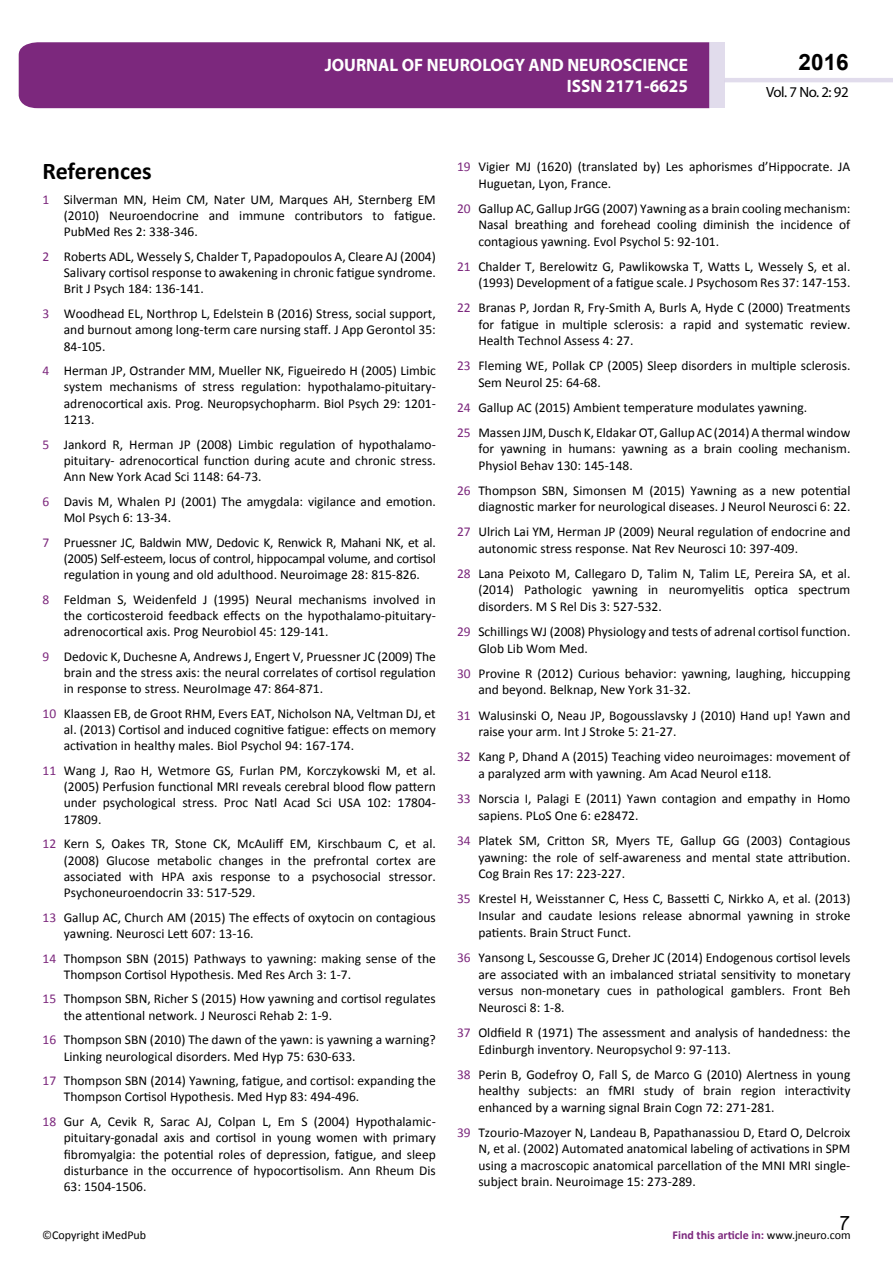
<style>
.page{position:relative;width:893px;height:1263px;background:#fff}
.page>*{position:absolute;margin:0;border:0;box-sizing:border-box;transform-origin:0 0}
.t1{font:25.5px "Tunga";color:#000}
.t2{font:700 24px "Calibri";color:#000}
.t3{font:700 22.5px "Arial";color:#000}
.t4{font:700 18px/21.6px "Myriad Pro";color:#fff;text-align:right;scale:.96 1}
.t5{font:14.85px "Myriad Pro";letter-spacing:-.03em;color:#000}
.t6{font:13.5px/16.2px "Calibri";color:#000;text-align:justify}
.t7{font:700 12px "Calibri";color:#7c287d}
.t8{font:12px "Calibri";color:#000}
.s1{color:#7c287d}
.s2{color:#221e1f}
.s3{font-weight:400;color:#000}
</style>
<div class="page">
<hr style="left:725px;top:78px;width:168px;height:4px;background:#e1dcec">
<div style="left:19px;top:42px;width:690px;height:66px;background:#7c287d"></div>
<div style="left:709px;top:42px;width:16px;height:66px;background:#e1dcec"></div>
<h3 class="t4" style="left:517px;top:53px;width:198px">ARCHIVOS DE MEDI INA<br>ISSN 1698-9465</h3>
<h3 class="t3" style="left:799px;top:47px;width:52px">2016</h3>
<h3 class="t4" style="left:325px;top:53px;width:380px">JOURNAL OF NEUROLOGY AND NEUROSCIENCE<br>ISSN 2171-6625</h3>
<p class="t5" style="left:766px;top:83px;width:84px">Vol. 7 No. 2: 92</p>
<h2 class="t2" style="left:43px;top:156px;width:111px">References</h2>
<p class="t6" style="left:64px;top:191px;width:374px;text-indent:-21px"><span class="s1">1</span> Silverman MN, Heim CM, Nater UM, Marques AH, Sternberg EM (2010) Neuroendocrine and immune contributors to fatigue.<br>PubMed Res 2: 338-346.</p>
<p class="t6" style="left:64px;top:248px;width:374px;text-indent:-21px"><span class="s1">2</span> Roberts ADL, Wessely S, Chalder T, Papadopoulos A, Cleare AJ (2004)<br>Salivary cortisol response to awakening in chronic fatigue syndrome.<br>Brit J Psych 184: 136-141.</p>
<p class="t6" style="left:64px;top:306px;width:374px;text-indent:-21px"><span class="s1">3</span> Woodhead EL, Northrop L, Edelstein B (2016) Stress, social support, and burnout among long-term care nursing staff. J App Gerontol 35:<br>84-105.</p>
<p class="t6" style="left:64px;top:363px;width:374px;text-indent:-21px"><span class="s1">4</span> Herman JP, Ostrander MM, Mueller NK, Figueiredo H (2005) Limbic system mechanisms of stress regulation: hypothalamo-pituitary&shy;adrenocortical axis. Prog. Neuropsychopharm. Biol Psych 29: 1201- 1213.</p>
<p class="t6" style="left:64px;top:436px;width:374px;text-indent:-21px"><span class="s1">5</span> Jankord R, Herman JP (2008) Limbic regulation of hypothalamo&shy;pituitary- adrenocortical function during acute and chronic stress.<br>Ann New York Acad Sci 1148: 64-73.</p>
<p class="t6" style="left:64px;top:493px;width:374px;text-indent:-21px"><span class="s1">6</span> Davis M, Whalen PJ (2001) The amygdala: vigilance and emotion.<br>Mol Psych 6: 13-34.</p>
<p class="t6" style="left:64px;top:534px;width:374px;text-indent:-21px"><span class="s1">7</span> Pruessner JC, Baldwin MW, Dedovic K, Renwick R, Mahani NK, et al. (2005) Self-esteem, locus of control, hippocampal volume, and cortisol regulation in young and old adulthood. Neuroimage 28: 815-826.</p>
<p class="t6" style="left:64px;top:591px;width:374px;text-indent:-21px"><span class="s1">8</span> Feldman S, Weidenfeld J (1995) Neural mechanisms involved in the corticosteroid feedback effects on the hypothalamo-pituitary&shy;adrenocortical axis. Prog Neurobiol 45: 129-141.</p>
<p class="t6" style="left:64px;top:648px;width:374px;text-indent:-21px"><span class="s1">9</span> Dedovic K, Duchesne A, Andrews J, Engert V, Pruessner JC (2009) The brain and the stress axis: the neural correlates of cortisol regulation in response to stress. NeuroImage 47: 864-871.</p>
<p class="t6" style="left:64px;top:705px;width:374px;text-indent:-21px"><span class="s1">10</span> Klaassen EB, de Groot RHM, Evers EAT, Nicholson NA, Veltman DJ, et al. (2013) Cortisol and induced cognitive fatigue: effects on memory activation in healthy males. Biol Psychol 94: 167-174.</p>
<p class="t6" style="left:64px;top:762px;width:374px;text-indent:-21px"><span class="s1">11</span> Wang J, Rao H, Wetmore GS, Furlan PM, Korczykowski M, et al. (2005) Perfusion functional MRI reveals cerebral blood flow pattern under psychological stress. Proc Natl Acad Sci USA 102: 17804- 17809.</p>
<p class="t6" style="left:64px;top:836px;width:374px;text-indent:-21px"><span class="s1">12</span> Kern S, Oakes TR, Stone CK, McAuliff EM, Kirschbaum C, et al. (2008) Glucose metabolic changes in the prefrontal cortex are associated with HPA axis response to a psychosocial stressor.<br>Psychoneuroendocrin 33: 517-529.</p>
<p class="t6" style="left:64px;top:909px;width:374px;text-indent:-21px"><span class="s1">13</span> Gallup AC, Church AM (2015) The effects of oxytocin on contagious yawning. Neurosci Lett 607: 13-16.</p>
<p class="t6" style="left:64px;top:950px;width:374px;text-indent:-21px"><span class="s1">14</span> Thompson SBN (2015) Pathways to yawning: making sense of the<br>Thompson Cortisol Hypothesis. Med Res Arch 3: 1-7.</p>
<p class="t6" style="left:64px;top:991px;width:374px;text-indent:-21px"><span class="s1">15</span> Thompson SBN, Richer S (2015) How yawning and cortisol regulates the attentional network. J Neurosci Rehab 2: 1-9.</p>
<p class="t6" style="left:64px;top:1032px;width:374px;text-indent:-21px"><span class="s1">16</span> Thompson SBN (2010) The dawn of the yawn: is yawning a warning?<br>Linking neurological disorders. Med Hyp 75: 630-633.</p>
<p class="t6" style="left:64px;top:1073px;width:374px;text-indent:-21px"><span class="s1">17</span> Thompson SBN (2014) Yawning, fatigue, and cortisol: expanding the<br>Thompson Cortisol Hypothesis. Med Hyp 83: 494-496.</p>
<p class="t6" style="left:64px;top:1114px;width:374px;text-indent:-21px"><span class="s1">18</span> Gur A, Cevik R, Sarac AJ, Colpan L, Em S (2004) Hypothalamic&shy;pituitary-gonadal axis and cortisol in young women with primary fibromyalgia: the potential roles of depression, fatigue, and sleep disturbance in the occurrence of hypocortisolism. Ann Rheum Dis 63: 1504-1506.</p>
<p class="t6" style="left:478px;top:159px;width:374px;text-indent:-21px"><span class="s1">19</span> Vigier MJ (1620) (translated by) Les aphorismes d’Hippocrate. JA<br>Huguetan, Lyon, France.</p>
<p class="t6" style="left:478px;top:200px;width:374px;text-indent:-21px"><span class="s1">20</span> Gallup AC, Gallup JrGG (2007) Yawning as a brain cooling mechanism:<br>Nasal breathing and forehead cooling diminish the incidence of contagious yawning. Evol Psychol 5: 92-101.</p>
<p class="t6" style="left:457px;top:258px;width:395px;text-align:right"><span class="s1">21</span> Chalder T, Berelowitz G, Pawlikowska T, Watts L, Wessely S, et al. (1993) Development of a fatigue scale. J Psychosom Res 37: 147-153.</p>
<p class="t6" style="left:478px;top:300px;width:374px;text-indent:-21px"><span class="s1">22</span> Branas P, Jordan R, Fry-Smith A, Burls A, Hyde C (2000) Treatments for fatigue in multiple sclerosis: a rapid and systematic review.<br>Health Technol Assess 4: 27.</p>
<p class="t6" style="left:478px;top:358px;width:374px;text-indent:-21px"><span class="s1">23</span> Fleming WE, Pollak CP (2005) Sleep disorders in multiple sclerosis.<br>Sem Neurol 25: 64-68.</p>
<p class="t6" style="left:457px;top:395px;width:395px;line-height:25px"><span class="s1">24</span> Gallup AC (2015) Ambient temperature modulates yawning.<br><span class="s1">25</span> Massen JJM, Dusch K, Eldakar OT, Gallup AC (2014) A thermal window</p>
<p class="t6" style="left:478px;top:441px;width:374px">for yawning in humans: yawning as a brain cooling mechanism.<br>Physiol Behav 130: 145-148.</p>
<p class="t6" style="left:457px;top:482px;width:395px;text-align:right"><span class="s1">26</span> Thompson SBN, Simonsen M (2015) Yawning as a new potential diagnostic marker for neurological diseases. J Neurol Neurosci 6: 22.</p>
<p class="t6" style="left:478px;top:524px;width:374px;text-indent:-21px"><span class="s1">27</span> Ulrich Lai YM, Herman JP (2009) Neural regulation of endocrine and autonomic stress response. Nat Rev Neurosci 10: 397-409.</p>
<p class="t6" style="left:478px;top:565px;width:374px;text-indent:-21px"><span class="s1">28</span> Lana Peixoto M, Callegaro D, Talim N, Talim LE, Pereira SA, et al. (2014) Pathologic yawning in neuromyelitis optica spectrum disorders. M S Rel Dis 3: 527-532.</p>
<p class="t6" style="left:478px;top:623px;width:374px;line-height:16.6px;text-indent:-21px"><span class="s1">29</span> Schillings WJ (2008) Physiology and tests of adrenal cortisol function.<br>Glob Lib Wom Med.</p>
<p class="t6" style="left:478px;top:665px;width:374px;line-height:16.6px;text-indent:-21px"><span class="s1">30</span> Provine R (2012) Curious behavior: yawning, laughing, hiccupping and beyond. Belknap, New York 31-32.</p>
<p class="t6" style="left:478px;top:707px;width:374px;line-height:16.6px;text-indent:-21px"><span class="s1">31</span> Walusinski O, Neau JP, Bogousslavsky J (2010) Hand up! Yawn and raise your arm. Int J Stroke 5: 21-27.</p>
<p class="t6" style="left:478px;top:749px;width:374px;line-height:16.6px;text-indent:-21px"><span class="s1">32</span> Kang P, Dhand A (2015) Teaching video neuroimages: movement of a paralyzed arm with yawning. Am Acad Neurol e118.</p>
<p class="t6" style="left:478px;top:790px;width:374px;line-height:16.6px;text-indent:-21px"><span class="s1">33</span> Norscia I, Palagi E (2011) Yawn contagion and empathy in Homo sapiens. PLoS One 6: e28472.</p>
<p class="t6" style="left:478px;top:832px;width:374px;line-height:16.6px;text-indent:-21px"><span class="s1">34</span> Platek SM, Critton SR, Myers TE, Gallup GG (2003) Contagious yawning: the role of self-awareness and mental state attribution.<br>Cog Brain Res 17: 223-227.</p>
<p class="t6" style="left:478px;top:891px;width:374px;line-height:16.6px;text-indent:-21px"><span class="s1">35</span> Krestel H, Weisstanner C, Hess C, Bassetti C, Nirkko A, et al. (2013)<br>Insular and caudate lesions release abnormal yawning in stroke patients. Brain Struct Funct.</p>
<p class="t6" style="left:478px;top:949px;width:374px;line-height:16.6px;text-indent:-21px"><span class="s1">36</span> Yansong L, Sescousse G, Dreher JC (2014) Endogenous cortisol levels are associated with an imbalanced striatal sensitivity to monetary versus non-monetary cues in pathological gamblers. Front Beh Neurosci 8: 1-8.</p>
<p class="t6" style="left:478px;top:1024px;width:374px;line-height:16.6px;text-indent:-21px"><span class="s1">37</span> Oldfield R (1971) The assessment and analysis of handedness: the<br>Edinburgh inventory. Neuropsychol 9: 97-113.</p>
<p class="t6" style="left:478px;top:1066px;width:374px;text-indent:-21px"><span class="s1">38</span> Perin B, Godefroy O, Fall S, de Marco G (2010) Alertness in young healthy subjects: an fMRI study of brain region interactivity enhanced by a warning signal Brain Cogn 72: 271-281.</p>
<p class="t6" style="left:478px;top:1124px;width:374px;text-indent:-21px"><span class="s1">39</span> Tzourio-Mazoyer N, Landeau B, Papathanassiou D, Etard O, Delcroix N, et al. (2002) Automated anatomical labeling of activations in SPM using a macroscopic anatomical parcellation of the MNI MRI single&shy;subject brain. Neuroimage 15: 273-289.</p>
<h1 class="t1" style="left:839px;top:1206px;width:11px">7</h1>
<p class="t8" style="left:42px;top:1227px;width:106px"><span class="s2">©</span>Copyright iMedPub</p>
<p class="t7" style="left:673px;top:1227px;width:180px">Find this article in: <span class="s3">www.jneuro.com</span></p>
</div>
